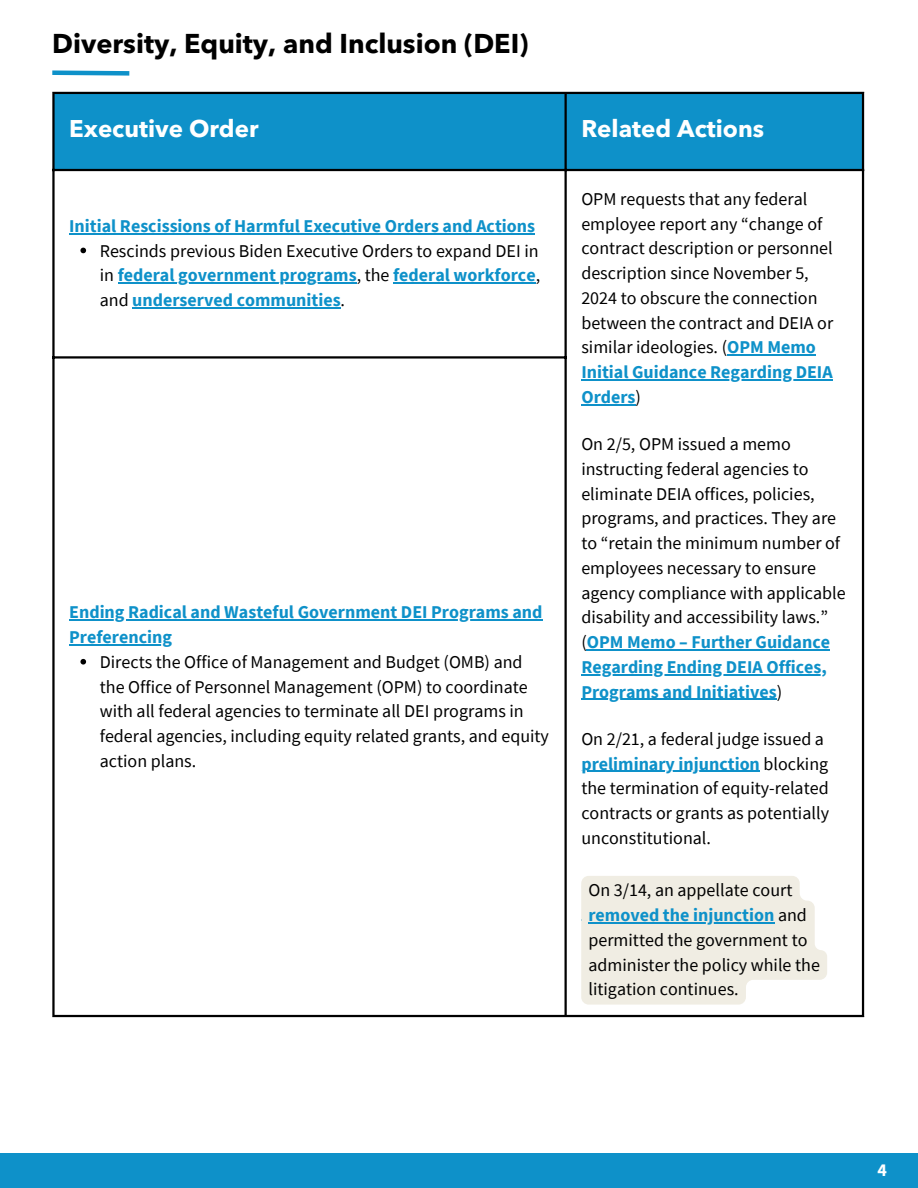
<style>
.page{position:relative;width:918px;height:1188px;background:#fff}
.page>*{position:absolute;margin:0;border:0;box-sizing:border-box;transform-origin:0 0}
.t1{font:700 27px "Avenir Next LT Pro";color:#000}
.t2{font:700 24px "Avenir Next LT Pro";color:#fff}
.t3{font:18px/24.8px "Source Sans Pro";color:#000}
.t4{font:700 18px/24.8px "Source Sans Pro";color:#0e91c9}
.t5{font:700 18px "Source Sans Pro";color:#fff}
.s1{font-weight:700;color:#0e91c9}
.s2{font-weight:400;color:#000}
</style>
<div class="page">
<div style="left:0;top:1153px;width:918px;height:35px;background:#0e91c9"></div>
<div style="left:55px;top:94px;width:807px;height:75px;background:#0e91c9"></div>
<hr style="left:69px;top:233px;width:466px;height:1px;background:#0e91c9">
<svg style="left:80px;top:248px;width:6px;height:5px"></svg>
<hr style="left:118px;top:283px;width:239px;height:1px;background:#0e91c9">
<hr style="left:393px;top:283px;width:143px;height:1px;background:#0e91c9">
<hr style="left:132px;top:307px;width:209px;height:1px;background:#0e91c9">
<hr style="left:727px;top:355px;width:89px;height:1px;background:#0e91c9">
<hr style="left:581px;top:379px;width:252px;height:1px;background:#0e91c9">
<hr style="left:581px;top:404px;width:55px;height:1px;background:#0e91c9">
<hr style="left:587px;top:649px;width:243px;height:1px;background:#0e91c9">
<hr style="left:581px;top:674px;width:246px;height:1px;background:#0e91c9">
<hr style="left:581px;top:699px;width:196px;height:1px;background:#0e91c9">
<hr style="left:581px;top:771px;width:179px;height:1px;background:#0e91c9">
<hr style="left:69px;top:620px;width:474px;height:1px;background:#0e91c9">
<hr style="left:69px;top:644px;width:103px;height:1px;background:#0e91c9">
<svg style="left:80px;top:659px;width:6px;height:6px"></svg>
<hr style="left:52px;top:94px;width:3px;height:921px;background:#000">
<hr style="left:565px;top:94px;width:2px;height:921px;background:#000">
<hr style="left:862px;top:94px;width:2px;height:921px;background:#000">
<hr style="left:52px;top:92px;width:812px;height:2px;background:#000">
<hr style="left:52px;top:169px;width:812px;height:2px;background:#000">
<hr style="left:52px;top:356px;width:515px;height:3px;background:#000">
<hr style="left:52px;top:1015px;width:812px;height:2px;background:#000">
<svg style="left:52px;top:70px;width:78px;height:6px"></svg>
<svg style="left:581px;top:876px;width:246px;height:129px;background:#f0eee5"></svg>
<hr style="left:588px;top:922px;width:92px;height:1px;background:#0e91c9">
<hr style="left:680px;top:922px;width:94px;height:1px;background:#0e91c9">
<h1 class="t1" style="left:52px;top:33px;width:478px">Diversity, Equity, and Inclusion (DEI)</h1>
<h1 class="t2" style="left:69px;top:119px;width:191px">Executive Order</h1>
<p class="t2" style="left:581px;top:119px;width:184px">Related Actions</p>
<p class="t4" style="left:69px;top:213px;width:467px">Initial Rescissions of Harmful Executive Orders and Actions</p>
<p class="t3" style="left:100px;top:238px;width:442px">Rescinds previous Biden Executive Orders to expand DEI in in <span class="s1">federal government programs</span>, the <span class="s1">federal workforce</span>,</p>
<p class="t4" style="left:100px;top:287px;width:247px"><span class="s2">and</span> underserved communities<span class="s2">.</span></p>
<p class="t4" style="left:69px;top:600px;width:475px">Ending Radical and Wasteful Government DEI Programs and</p>
<p class="t3" style="left:100px;top:624px;width:424px;text-indent:-31px"><span class="s1">Preferencing<br></span>Directs the Office of Management and Budget (OMB) and</p>
<p class="t3" style="left:100px;top:674px;width:451px">the Office of Personnel Management (OPM) to coordinate with all federal agencies to terminate all DEI programs in federal agencies, including equity related grants, and equity action plans.</p>
<p class="t3" style="left:581px;top:186px;width:253px">OPM requests that any federal employee report any “change of contract description or personnel description since November 5,<br>2024 to obscure the connection between the contract and DEIA or similar ideologies. (<span class="s1">OPM Memo</span></p>
<p class="t4" style="left:581px;top:359px;width:253px">Initial Guidance Regarding DEIA<br>Orders<span class="s2">)</span></p>
<p class="t3" style="left:581px;top:431px;width:266px">On 2/5, OPM issued a memo instructing federal agencies to eliminate DEIA offices, policies, programs, and practices. They are to “retain the minimum number of employees necessary to ensure agency compliance with applicable disability and accessibility laws.”</p>
<p class="t4" style="left:581px;top:629px;width:250px"><span class="s2">(</span>OPM Memo – Further Guidance</p>
<p class="t4" style="left:581px;top:654px;width:247px">Regarding Ending DEIA Offices,</p>
<p class="t4" style="left:581px;top:679px;width:202px">Programs and Initiatives<span class="s2">)</span></p>
<p class="t3" style="left:581px;top:726px;width:244px">On 2/21, a federal judge issued a</p>
<p class="t3" style="left:581px;top:751px;width:249px;text-align:justify"><span class="s1">preliminary injunction</span> blocking the termination of equity-related contracts or grants as potentially unconstitutional.</p>
<p class="t3" style="left:581px;top:875px;width:206px">On 3/14, an appellate court</p>
<p class="t3" style="left:581px;top:899px;width:233px"><span class="s1">removed the injunction</span> and permitted the government to administer the policy while the litigation continues.</p>
<p class="t3" style="left:588px;top:878px;width:233px">On 3/14, an appellate court <span class="s1">removed the injunction</span> and permitted the government to administer the policy while the litigation continues.</p>
<p class="t5" style="left:877px;top:1159px;width:11px">4</p>
</div>
